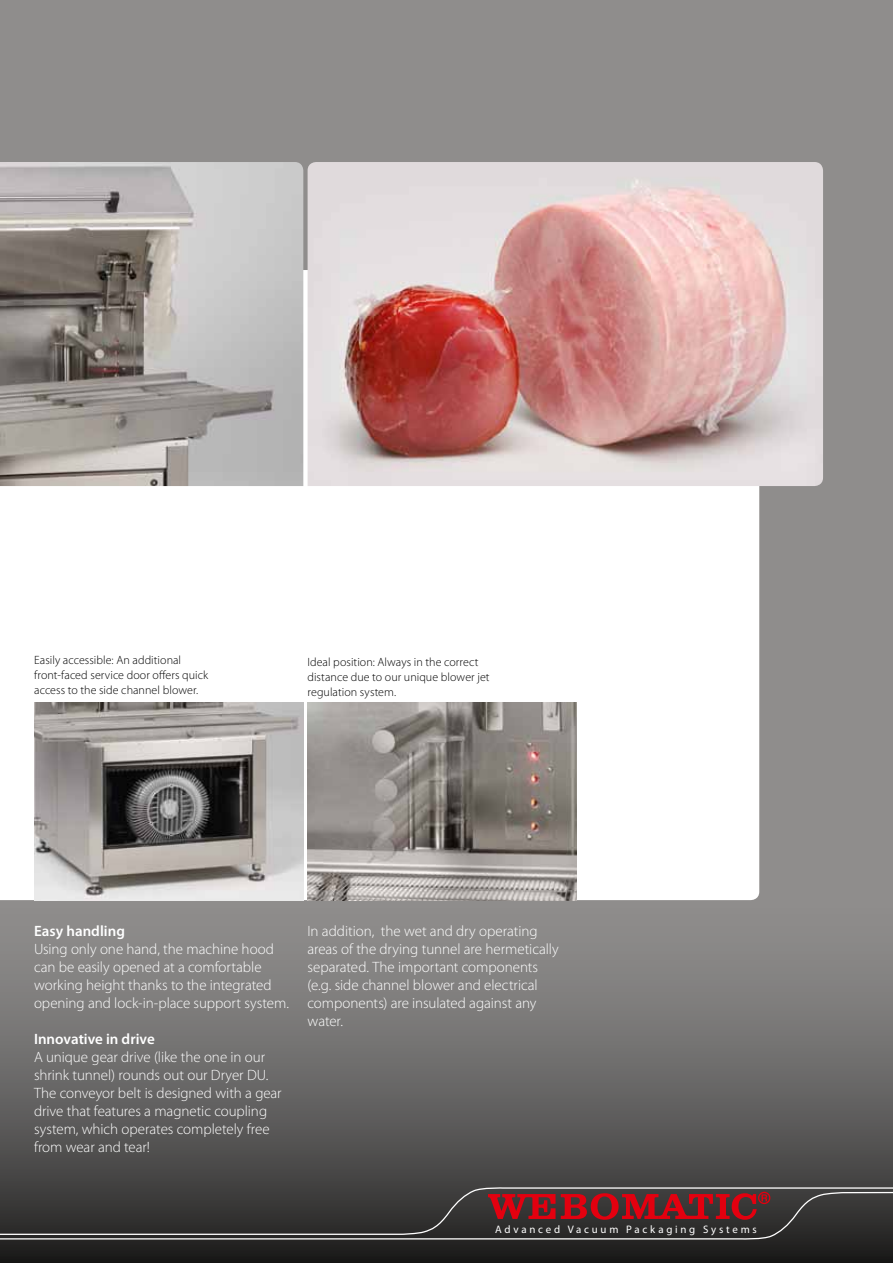
<style>
.page{position:relative;width:893px;height:1263px;background:#8f8d8c}
.page>*{position:absolute;margin:0;border:0;box-sizing:border-box;transform-origin:0 0}
.t1{font:300 15px/18px "Myriad Pro";letter-spacing:-.005em;color:#fff}
.t2{font:600 15px "Myriad Pro";color:#fff}
.t3{font:300 12px/15px "Myriad Pro";letter-spacing:.005em;color:#000}
.t4{font:10.95px "Myriad Pro";letter-spacing:.255em;color:#fff}
</style>
<div class="page">
<div style="left:0;top:270px;width:759px;height:630px;background:#fff"></div>
<svg style="left:0;top:900px;width:893px;height:363px"></svg>
<img style="left:0;top:162px;width:303px;height:324px">
<img style="left:34px;top:702px;width:269px;height:198px">
<img style="left:308px;top:702px;width:269px;height:198px">
<img style="left:308px;top:162px;width:515px;height:324px">
<svg style="left:0;top:1186px;width:893px;height:55px;background:#493939"></svg>
<div style="left:758px;top:1192px;width:12px;height:12px;border:1px solid #e3000f;border-radius:50%"></div>
<p class="t3" style="left:34px;top:652px;width:176px">Easily accessible: An additional front-faced service door offers quick access to the side channel blower.</p>
<p class="t3" style="left:308px;top:654px;width:184px">Ideal position: Always in the correct distance due to our unique blower jet regulation system.</p>
<p class="t2" style="left:34px;top:921px;width:92px">Easy handling</p>
<p class="t1" style="left:34px;top:940px;width:256px">Using only one hand, the machine hood can be easily opened at a comfortable working height thanks to the integrated opening and lock-in-place support system.</p>
<p class="t2" style="left:34px;top:1029px;width:122px">Innovative in drive</p>
<p class="t1" style="left:34px;top:1048px;width:249px">A unique gear drive (like the one in our shrink tunnel) rounds out our Dryer DU.<br>The conveyor belt is designed with a gear drive that features a magnetic coupling system, which operates completely free from wear and tear!</p>
<p class="t1" style="left:308px;top:922px;width:253px">In addition, the wet and dry operating areas of the drying tunnel are hermetically separated. The important components (e.g. side channel blower and electrical components) are insulated against any water.</p>
<p class="t4" style="left:495px;top:1223px;width:263px">Advanced Vacuum Packaging Systems</p>
</div>
